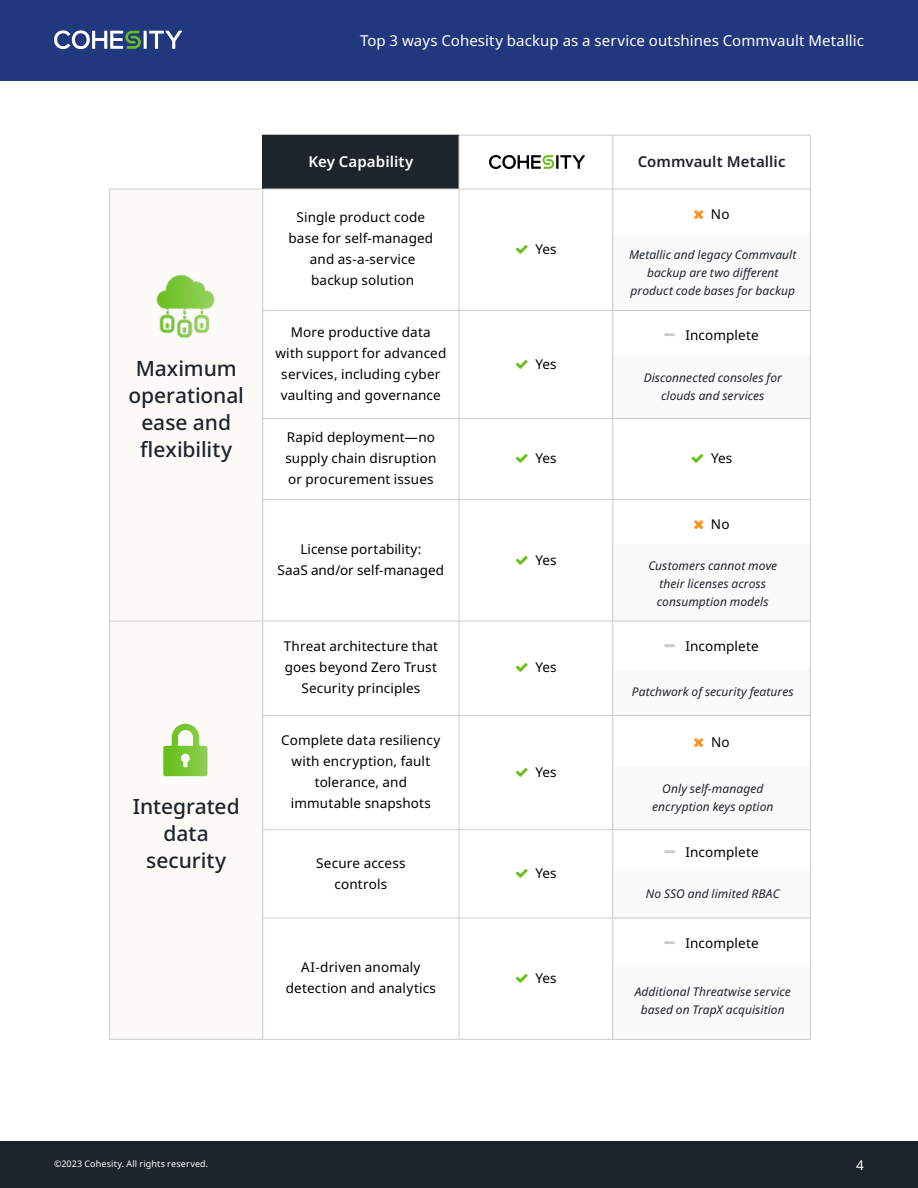
<style>
.page{position:relative;width:918px;height:1188px;background:#fff}
.page>*{position:absolute;margin:0;border:0;box-sizing:border-box;transform-origin:0 0}
.t1{font:500 21px/27px "Noto Sans";letter-spacing:-.005em;color:#1d242b;text-align:center}
.t2{font:15px "Noto Sans";letter-spacing:.005em;color:#fff}
.t3{font:600 15px "Noto Sans";letter-spacing:.005em;color:#1d242b}
.t4{font:600 15px "Noto Sans";letter-spacing:.005em;color:#fff}
.t5{font:13.5px/21px "Noto Sans";letter-spacing:.01em;color:#000;text-align:center}
.t6{font:13.5px "Noto Sans";color:#fff}
.t7{font:italic 12px/18px "Noto Sans";letter-spacing:.005em;color:#1d242b;text-align:center}
.t8{font:9px "Noto Sans";letter-spacing:.015em;color:#fff}
</style>
<div class="page">
<div style="left:0;top:0;width:918px;height:81px;background:#21387e"></div>
<hr style="left:144px;top:31px;width:3px;height:18px;background:#fff">
<svg style="left:149px;top:31px;width:33px;height:18px"></svg>
<svg style="left:54px;top:30px;width:87px;height:19px"></svg>
<div style="left:0;top:1141px;width:918px;height:47px;background:#1d242b"></div>
<div style="left:263px;top:135px;width:196px;height:54px;background:#1d242b"></div>
<svg style="left:110px;top:190px;width:153px;height:849px"></svg>
<hr style="left:459px;top:135px;width:154px;height:1px;background:#caccce">
<hr style="left:459px;top:135px;width:1px;height:54px;background:#caccce">
<hr style="left:613px;top:135px;width:198px;height:1px;background:#caccce">
<hr style="left:613px;top:135px;width:1px;height:54px;background:#caccce">
<hr style="left:810px;top:135px;width:1px;height:54px;background:#caccce">
<hr style="left:110px;top:189px;width:153px;height:1px;background:#caccce">
<hr style="left:109px;top:189px;width:1px;height:121px;background:#caccce">
<hr style="left:263px;top:189px;width:196px;height:1px;background:#caccce">
<hr style="left:263px;top:189px;width:1px;height:121px;background:#caccce">
<hr style="left:459px;top:189px;width:154px;height:1px;background:#caccce">
<hr style="left:459px;top:189px;width:1px;height:121px;background:#caccce">
<hr style="left:613px;top:189px;width:198px;height:1px;background:#caccce">
<hr style="left:613px;top:189px;width:1px;height:121px;background:#caccce">
<hr style="left:810px;top:189px;width:1px;height:121px;background:#caccce">
<hr style="left:109px;top:310px;width:1px;height:108px;background:#caccce">
<hr style="left:263px;top:310px;width:196px;height:1px;background:#caccce">
<hr style="left:263px;top:311px;width:1px;height:107px;background:#caccce">
<hr style="left:459px;top:310px;width:154px;height:1px;background:#caccce">
<hr style="left:459px;top:311px;width:1px;height:107px;background:#caccce">
<hr style="left:613px;top:310px;width:198px;height:1px;background:#caccce">
<hr style="left:613px;top:311px;width:1px;height:107px;background:#caccce">
<hr style="left:810px;top:311px;width:1px;height:107px;background:#caccce">
<hr style="left:109px;top:418px;width:1px;height:82px;background:#caccce">
<hr style="left:263px;top:418px;width:196px;height:1px;background:#caccce">
<hr style="left:263px;top:419px;width:1px;height:80px;background:#caccce">
<hr style="left:459px;top:418px;width:154px;height:1px;background:#caccce">
<hr style="left:459px;top:419px;width:1px;height:80px;background:#caccce">
<hr style="left:613px;top:418px;width:198px;height:1px;background:#caccce">
<hr style="left:613px;top:419px;width:1px;height:80px;background:#caccce">
<hr style="left:810px;top:419px;width:1px;height:80px;background:#caccce">
<hr style="left:109px;top:500px;width:1px;height:121px;background:#caccce">
<hr style="left:263px;top:499px;width:196px;height:1px;background:#caccce">
<hr style="left:263px;top:500px;width:1px;height:121px;background:#caccce">
<hr style="left:459px;top:499px;width:154px;height:1px;background:#caccce">
<hr style="left:459px;top:500px;width:1px;height:121px;background:#caccce">
<hr style="left:613px;top:499px;width:198px;height:1px;background:#caccce">
<hr style="left:613px;top:500px;width:1px;height:121px;background:#caccce">
<hr style="left:810px;top:500px;width:1px;height:121px;background:#caccce">
<hr style="left:110px;top:621px;width:153px;height:1px;background:#caccce">
<hr style="left:109px;top:621px;width:1px;height:95px;background:#caccce">
<hr style="left:263px;top:621px;width:196px;height:1px;background:#caccce">
<hr style="left:263px;top:621px;width:1px;height:94px;background:#caccce">
<hr style="left:459px;top:621px;width:154px;height:1px;background:#caccce">
<hr style="left:459px;top:621px;width:1px;height:94px;background:#caccce">
<hr style="left:613px;top:621px;width:198px;height:1px;background:#caccce">
<hr style="left:613px;top:621px;width:1px;height:94px;background:#caccce">
<hr style="left:810px;top:621px;width:1px;height:94px;background:#caccce">
<hr style="left:109px;top:716px;width:1px;height:114px;background:#caccce">
<hr style="left:263px;top:715px;width:196px;height:1px;background:#caccce">
<hr style="left:263px;top:716px;width:1px;height:114px;background:#caccce">
<hr style="left:459px;top:715px;width:154px;height:1px;background:#caccce">
<hr style="left:459px;top:716px;width:1px;height:114px;background:#caccce">
<hr style="left:613px;top:715px;width:198px;height:1px;background:#caccce">
<hr style="left:613px;top:716px;width:1px;height:114px;background:#caccce">
<hr style="left:810px;top:716px;width:1px;height:114px;background:#caccce">
<hr style="left:109px;top:830px;width:1px;height:88px;background:#caccce">
<hr style="left:263px;top:830px;width:196px;height:1px;background:#caccce">
<hr style="left:263px;top:830px;width:1px;height:88px;background:#caccce">
<hr style="left:459px;top:830px;width:154px;height:1px;background:#caccce">
<hr style="left:459px;top:830px;width:1px;height:88px;background:#caccce">
<hr style="left:613px;top:830px;width:198px;height:1px;background:#caccce">
<hr style="left:613px;top:830px;width:1px;height:88px;background:#caccce">
<hr style="left:810px;top:830px;width:1px;height:88px;background:#caccce">
<hr style="left:109px;top:918px;width:1px;height:121px;background:#caccce">
<hr style="left:263px;top:918px;width:196px;height:1px;background:#caccce">
<hr style="left:263px;top:918px;width:1px;height:121px;background:#caccce">
<hr style="left:459px;top:918px;width:154px;height:1px;background:#caccce">
<hr style="left:459px;top:918px;width:1px;height:121px;background:#caccce">
<hr style="left:613px;top:918px;width:198px;height:1px;background:#caccce">
<hr style="left:613px;top:918px;width:1px;height:121px;background:#caccce">
<hr style="left:810px;top:918px;width:1px;height:121px;background:#caccce">
<hr style="left:110px;top:1039px;width:153px;height:1px;background:#caccce">
<hr style="left:263px;top:1039px;width:196px;height:1px;background:#caccce">
<hr style="left:459px;top:1039px;width:154px;height:1px;background:#caccce">
<hr style="left:613px;top:1039px;width:198px;height:1px;background:#caccce">
<hr style="left:556px;top:155px;width:3px;height:14px;background:#000">
<svg style="left:560px;top:155px;width:25px;height:14px"></svg>
<svg style="left:489px;top:155px;width:65px;height:14px"></svg>
<div style="left:613px;top:234px;width:197px;height:76px;background:#fafafa"></div>
<div style="left:613px;top:967px;width:197px;height:73px;background:#fafafa"></div>
<div style="left:613px;top:355px;width:197px;height:63px;background:#fafafa"></div>
<div style="left:613px;top:766px;width:197px;height:64px;background:#fafafa"></div>
<div style="left:613px;top:545px;width:197px;height:76px;background:#fafafa"></div>
<div style="left:613px;top:669px;width:197px;height:47px;background:#fafafa"></div>
<div style="left:613px;top:871px;width:197px;height:47px;background:#fafafa"></div>
<img style="left:151px;top:271px;width:69px;height:70px">
<svg style="left:163px;top:724px;width:44px;height:52px"></svg>
<p class="t2" style="left:360px;top:32px;width:505px">Top 3 ways Cohesity backup as a service outshines Commvault Metallic</p>
<p class="t4" style="left:308px;top:153px;width:106px">Key Capability</p>
<p class="t3" style="left:638px;top:153px;width:149px">Commvault Metallic</p>
<h1 class="t1" style="left:129px;top:355px;width:117px">Maximum operational ease and flexibility</h1>
<h1 class="t1" style="left:133px;top:794px;width:108px">Integrated data security</h1>
<p class="t5" style="left:288px;top:207px;width:146px">Single product code base for self-managed and as-a-service backup solution</p>
<p class="t5" style="left:275px;top:322px;width:172px">More productive data with support for advanced services, including cyber vaulting and governance</p>
<p class="t5" style="left:285px;top:427px;width:152px;text-align:justify">Rapid deployment—no supply chain disruption or procurement issues</p>
<p class="t5" style="left:535px;top:239px;width:23px">Yes</p>
<p class="t5" style="left:535px;top:354px;width:23px">Yes</p>
<p class="t5" style="left:711px;top:204px;width:20px">No</p>
<p class="t7" style="left:629px;top:246px;width:169px">Metallic and legacy Commvault backup are two different product code bases for backup</p>
<p class="t5" style="left:685px;top:325px;width:75px">Incomplete</p>
<p class="t7" style="left:644px;top:369px;width:140px">Disconnected consoles for clouds and services</p>
<p class="t5" style="left:535px;top:448px;width:23px">Yes</p>
<p class="t5" style="left:711px;top:448px;width:23px">Yes</p>
<p class="t5" style="left:711px;top:513px;width:20px">No</p>
<p class="t5" style="left:278px;top:539px;width:168px">License portability:<br>SaaS and/or self-managed</p>
<p class="t5" style="left:535px;top:549px;width:23px">Yes</p>
<p class="t5" style="left:284px;top:636px;width:156px">Threat architecture that goes beyond Zero Trust<br>Security principles</p>
<p class="t5" style="left:281px;top:730px;width:161px">Complete data resiliency with encryption, fault tolerance, and immutable snapshots</p>
<p class="t5" style="left:535px;top:657px;width:23px">Yes</p>
<p class="t5" style="left:535px;top:762px;width:23px">Yes</p>
<p class="t5" style="left:316px;top:852px;width:91px">Secure access controls</p>
<p class="t5" style="left:535px;top:863px;width:23px">Yes</p>
<p class="t5" style="left:286px;top:957px;width:152px">AI-driven anomaly detection and analytics</p>
<p class="t5" style="left:535px;top:968px;width:23px">Yes</p>
<p class="t7" style="left:648px;top:557px;width:130px">Customers cannot move their licenses across consumption models</p>
<p class="t5" style="left:685px;top:636px;width:75px">Incomplete</p>
<p class="t7" style="left:632px;top:683px;width:163px">Patchwork of security features</p>
<p class="t5" style="left:711px;top:732px;width:20px">No</p>
<p class="t7" style="left:652px;top:780px;width:123px">Only self-managed encryption keys option</p>
<p class="t5" style="left:685px;top:842px;width:75px">Incomplete</p>
<p class="t7" style="left:646px;top:885px;width:135px">No SSO and limited RBAC</p>
<p class="t5" style="left:685px;top:933px;width:75px">Incomplete</p>
<p class="t7" style="left:635px;top:983px;width:158px">Additional Threatwise service based on TrapX acquisition</p>
<p class="t8" style="left:54px;top:1159px;width:156px">©2023 Cohesity. All rights reserved.</p>
<p class="t6" style="left:856px;top:1157px;width:9px">4</p>
</div>
